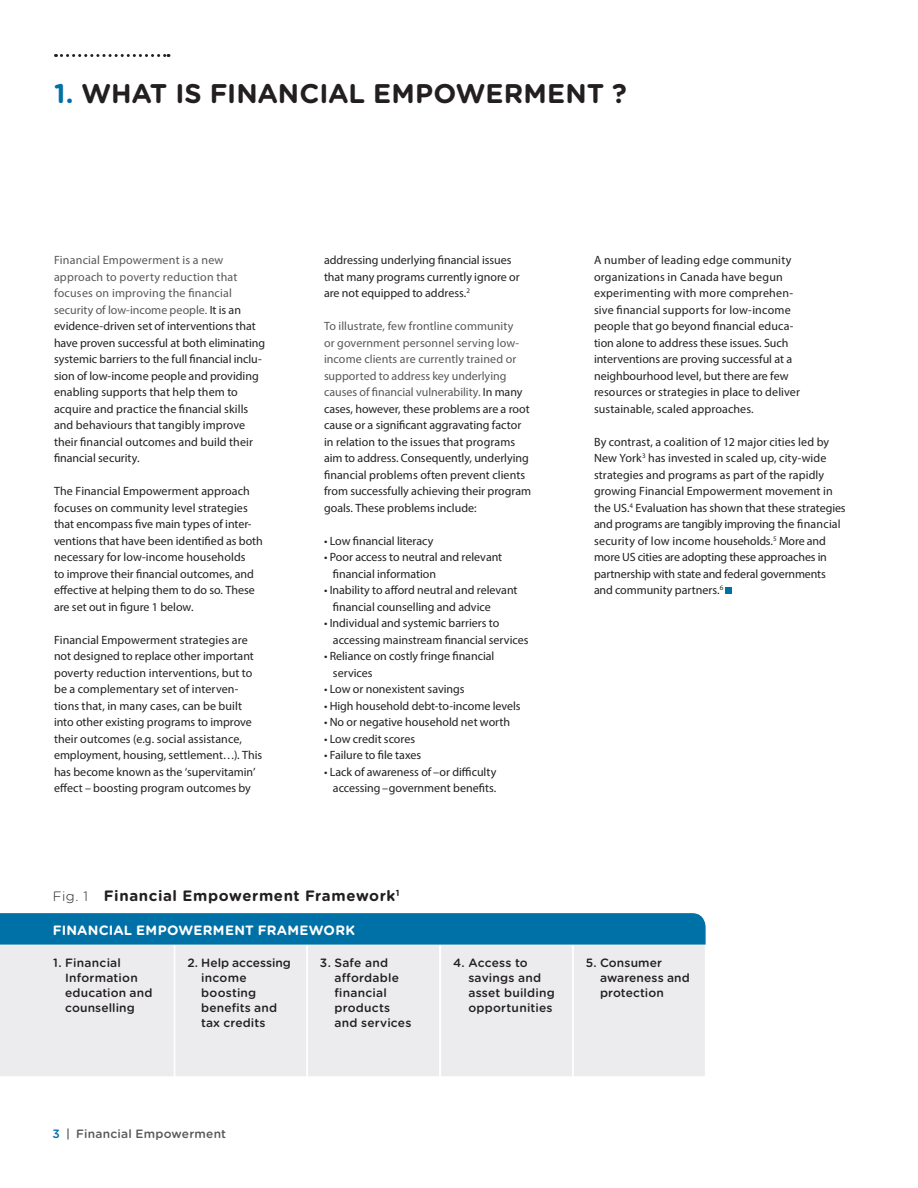
<style>
.page{position:relative;width:918px;height:1188px;background:#fff}
.page>*{position:absolute;margin:0;border:0;box-sizing:border-box;transform-origin:0 0}
.t1{font:700 27px "Gotham Rounded";color:#231f20}
.Subhead{font:700 15px "Gotham Rounded";letter-spacing:.04em;color:#231f20}
.t2{font:700 13.5px "Gotham Rounded";letter-spacing:.02em;color:#fff}
.Body_Copy{font:12px/16.5px "Myriad Pro";color:#231f20}
.t3{font:500 12px/15px "Gotham Rounded";letter-spacing:.015em;color:#231f20}
.t4{font:500 12px "Gotham Rounded";letter-spacing:.02em;color:#57585a}
.s1{color:#0071a7}
.s2{color:#57585a}
.s3{font-weight:300;font-size:13.5px}
</style>
<div class="page">
<svg style="left:726px;top:588px;width:6px;height:6px"></svg>
<svg style="left:56px;top:54px;width:113px;height:3px"></svg>
<svg style="left:0;top:913px;width:706px;height:163px;background:#bed4e0"></svg>
<p class="t1" style="left:54px;top:73px;width:574px"><span class="s1">1.</span> WHAT IS FINANCIAL EMPOWERMENT ?</p>
<p class="Body_Copy" style="left:54px;top:252px;width:213px"><span class="s2">Financial Empowerment is a new approach to poverty reduction that focuses on improving the financial security of low-income people.</span> It is an evidence-driven set of interventions that have proven successful at both eliminating systemic barriers to the full financial inclu&shy;sion of low-income people and providing enabling supports that help them to acquire and practice the financial skills and behaviours that tangibly improve their financial outcomes and build their financial security.</p>
<p class="Body_Copy" style="left:54px;top:483px;width:210px">The Financial Empowerment approach focuses on community level strategies that encompass five main types of inter&shy;ventions that have been identified as both necessary for low-income households<br>to improve their financial outcomes, and effective at helping them to do so. These are set out in figure 1 below.</p>
<p class="Body_Copy" style="left:54px;top:631px;width:210px">Financial Empowerment strategies are not designed to replace other important poverty reduction interventions, but to be a complementary set of interven&shy;tions that, in many cases, can be built into other existing programs to improve their outcomes (e.g. social assistance, employment, housing, settlement…). This has become known as the ‘supervitamin’ effect – boosting program outcomes by</p>
<p class="Body_Copy" style="left:324px;top:252px;width:197px">addressing underlying financial issues that many programs currently ignore or are not equipped to address.<sup>2</sup></p>
<p class="Body_Copy" style="left:324px;top:318px;width:209px"><span class="s2">To illustrate, few frontline community<br>or government personnel serving low&shy;income clients are currently trained or supported to address key underlying causes of financial vulnerability.</span> In many cases, however, these problems are a root cause or a significant aggravating factor in relation to the issues that programs aim to address. Consequently, underlying financial problems often prevent clients from successfully achieving their program goals. These problems include:</p>
<p class="Body_Copy" style="left:324px;top:532px;width:111px">• Low financial literacy</p>
<p class="Body_Copy" style="left:333px;top:549px;width:171px;text-indent:-9px">• Poor access to neutral and relevant financial information</p>
<p class="Body_Copy" style="left:333px;top:582px;width:186px;text-indent:-9px">• Inability to afford neutral and relevant financial counselling and advice</p>
<p class="Body_Copy" style="left:333px;top:615px;width:197px;text-indent:-9px">• Individual and systemic barriers to accessing mainstream financial services</p>
<p class="Body_Copy" style="left:333px;top:648px;width:163px;text-indent:-9px">• Reliance on costly fringe financial services</p>
<p class="Body_Copy" style="left:324px;top:681px;width:142px">• Low or nonexistent savings</p>
<p class="Body_Copy" style="left:324px;top:697px;width:198px">• High household debt-to-income levels</p>
<p class="Body_Copy" style="left:324px;top:714px;width:188px">• No or negative household net worth</p>
<p class="Body_Copy" style="left:324px;top:730px;width:93px">• Low credit scores</p>
<p class="Body_Copy" style="left:324px;top:747px;width:99px">• Failure to file taxes</p>
<p class="Body_Copy" style="left:324px;top:763px;width:174px;text-align:right">• Lack of awareness of – or difficulty accessing – government benefits.</p>
<p class="Subhead" style="left:53px;top:884px;width:348px"><span class="s3">Fig. 1</span> Financial Empowerment Framework<sup>1</sup></p>
<p class="t2" style="left:53px;top:920px;width:304px">FINANCIAL EMPOWERMENT FRAMEWORK</p>
<p class="Body_Copy" style="left:594px;top:252px;width:207px">A number of leading edge community organizations in Canada have begun experimenting with more comprehen&shy;sive financial supports for low-income people that go beyond financial educa&shy;tion alone to address these issues. Such interventions are proving successful at a neighbourhood level, but there are few resources or strategies in place to deliver sustainable, scaled approaches.</p>
<p class="Body_Copy" style="left:594px;top:433px;width:253px">By contrast, a coalition of 12 major cities led by New York<sup>3</sup> has invested in scaled up, city-wide strategies and programs as part of the rapidly growing Financial Empowerment movement in the US.<sup>4</sup> Evaluation has shown that these strategies and programs are tangibly improving the financial security of low income households.<sup>5</sup> More and more US cities are adopting these approaches in partnership with state and federal governments and community partners.<sup>6</sup></p>
<p class="t3" style="left:65px;top:954px;width:89px;text-indent:-12px">1. Financial<br>Information education and counselling</p>
<p class="t3" style="left:201px;top:954px;width:91px;text-indent:-14px">2. Help accessing income boosting benefits and tax credits</p>
<p class="t3" style="left:335px;top:954px;width:78px;text-indent:-15px">3. Safe and affordable financial products and services</p>
<p class="t3" style="left:468px;top:954px;width:88px;text-indent:-15px">4. Access to savings and asset building opportunities</p>
<p class="t3" style="left:600px;top:954px;width:91px;text-indent:-14px">5. Consumer awareness and protection</p>
<p class="t4" style="left:52px;top:1126px;width:175px"><span class="s1">3</span> | Financial Empowerment</p>
</div>
